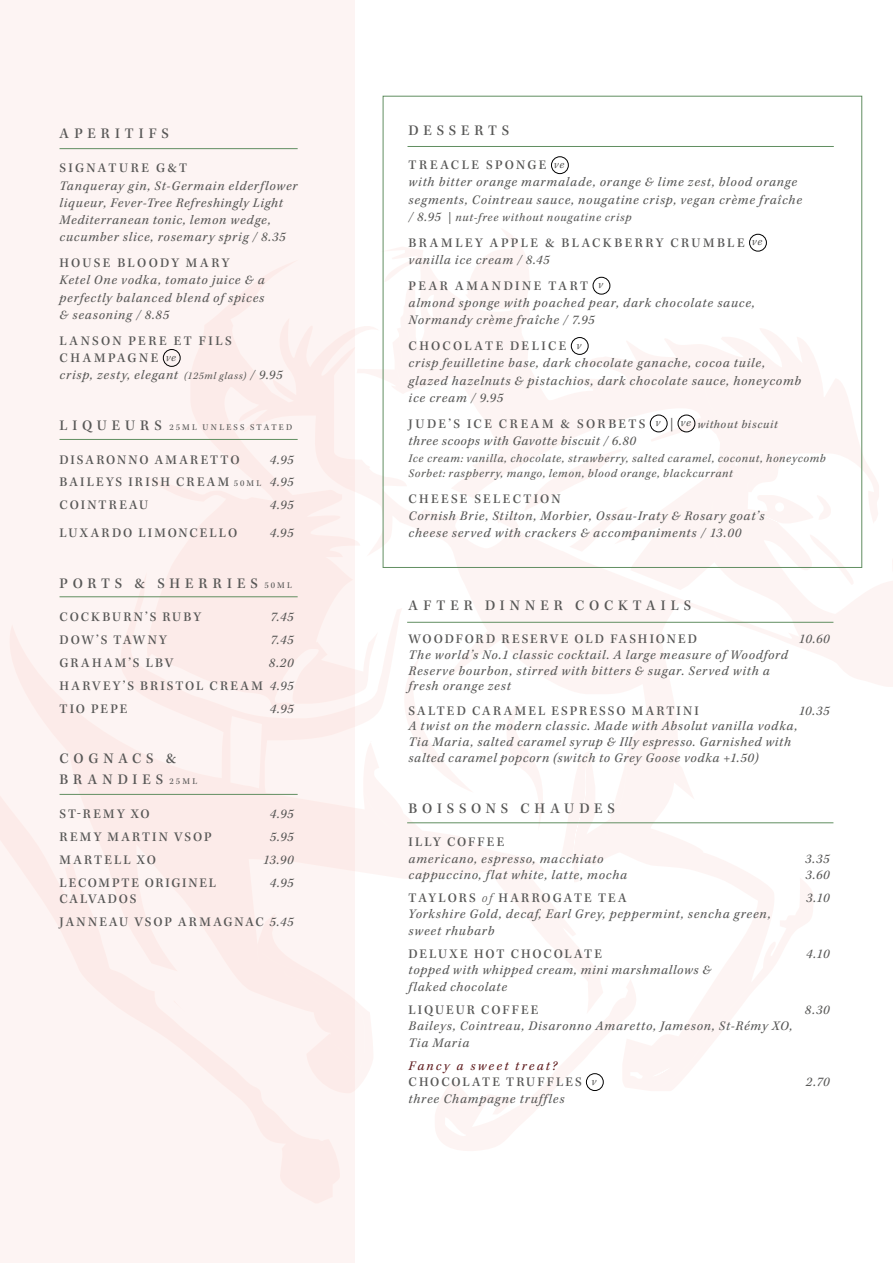
<style>
.page{position:relative;width:893px;height:1263px;background:#fff}
.page>*{position:absolute;margin:0;border:0;box-sizing:border-box;transform-origin:0 0}
.t1{font:500 15px/21px "Kepler Std";letter-spacing:.32em;color:#575756}
.t2{font:italic 13.5px/17.2px "Kepler Std";letter-spacing:.06em;color:#575756}
.t3{font:500 13.5px/23px "Kepler Std";letter-spacing:.155em;color:#575756;text-align:justify}
.t4{font:italic 13.5px/17.2px "Kepler Std";letter-spacing:.04em;color:#575756}
.t5{font:500 13.5px/17.2px "Kepler Std";letter-spacing:.18em;color:#575756}
.t6{font:500 13.5px/17.2px "Kepler Std";letter-spacing:.185em;color:#575756}
.t7{font:italic 13.5px/16.5px "Kepler Std";letter-spacing:.165em;color:#5e1b1d}
.t8{font:500 13.5px "Kepler Std";letter-spacing:.135em;color:#575756}
.t9{font:500 13.5px "Kepler Std";letter-spacing:.175em;color:#575756}
.t10{font:500 13.5px "Kepler Std";letter-spacing:.13em;color:#575756}
.t11{font:italic 12px/15px "Kepler Std";letter-spacing:.06em;color:#585856}
.t12{font:italic 12px "Kepler Std";letter-spacing:.065em;color:#575756}
.t13{font:9px "Kepler Std";letter-spacing:.24em;color:#575756}
.s1{color:#585856}
.s2{font-weight:400;font-style:italic;font-size:11.55px}
.s3{font-weight:400;font-style:italic;color:#585856}
.s4{font-weight:400;font-style:italic;font-size:10.5px;color:#585856}
.s5{font-weight:500;font-size:15px}
.s6{font-weight:400;font-style:italic}
.s7{font-weight:400;font-size:9px}
.s8{font-weight:500;font-style:normal}
.s9{font-size:11.55px}
.s10{font-size:13.5px;color:#585856}
.s11{font-size:12px}
.s12{font-family:"Kepler Std Light Scn It";font-weight:400}
.s13{font-weight:500;font-style:normal;color:#575756}
.s14{font-size:11.55px;color:#575756}
</style>
<div class="page">
<svg style="left:355px;top:228px;width:538px;height:923px"></svg>
<div style="left:0;top:0;width:355px;height:1263px;background:#fdf4f3"></div>
<div style="left:551px;top:157px;width:17px;height:17px;border:1px solid #000;border-radius:50%"></div>
<div style="left:749px;top:234px;width:17px;height:17px;border:1px solid #000;border-radius:50%"></div>
<div style="left:593px;top:277px;width:17px;height:17px;border:1px solid #000;border-radius:50%"></div>
<div style="left:571px;top:337px;width:17px;height:17px;border:1px solid #000;border-radius:50%"></div>
<div style="left:650px;top:415px;width:17px;height:17px;border:1px solid #000;border-radius:50%"></div>
<div style="left:678px;top:415px;width:17px;height:17px;border:1px solid #000;border-radius:50%"></div>
<div style="left:586px;top:1073px;width:17px;height:18px;border:1px solid #000;border-radius:50%"></div>
<div style="left:163px;top:349px;width:17px;height:17px;border:1px solid #000;border-radius:50%"></div>
<hr style="left:60px;top:148px;width:238px;height:1px;background:#618e61">
<hr style="left:407px;top:146px;width:427px;height:1px;background:#618e61">
<hr style="left:407px;top:622px;width:426px;height:1px;background:#618e61">
<hr style="left:407px;top:822px;width:426px;height:1px;background:#618e61">
<hr style="left:60px;top:439px;width:238px;height:1px;background:#618e61">
<hr style="left:60px;top:596px;width:238px;height:1px;background:#618e61">
<hr style="left:60px;top:794px;width:238px;height:1px;background:#618e61">
<p class="t1" style="left:60px;top:124px;width:111px">APERITIFS</p>
<p class="t3" style="left:60px;top:157px;width:129px">SIGNATURE G&amp;T</p>
<p class="t2" style="left:60px;top:177px;width:240px">Tanqueray gin, St-Germain elderflower liqueur, Fever-Tree Refreshingly Light Mediterranean tonic, lemon wedge, cucumber slice, rosemary sprig <span class="s1">/ 8.35</span></p>
<p class="t3" style="left:60px;top:252px;width:171px">HOUSE BLOODY MARY</p>
<p class="t2" style="left:60px;top:272px;width:207px;text-align:justify">Ketel One vodka, tomato juice &amp; a perfectly balanced blend of spices &amp; seasoning <span class="s1">/ 8.85</span></p>
<p class="t5" style="left:60px;top:332px;width:224px">LANSON PERE ET FILS<br>CHAMPAGNE <span class="s2">ve<br></span><span class="s3">crisp, zesty, elegant</span> <span class="s4">(125ml glass)</span> <span class="s3">/ 9.95</span></p>
<p class="t13" style="left:60px;top:422px;width:234px"><span class="s5">LIQUEURS</span> 25ML UNLESS STATED</p>
<p class="t3" style="left:60px;top:448px;width:181px">DISARONNO AMARETTO</p>
<p class="t3" style="left:60px;top:448px;width:235px;text-indent:210px"><span class="s6">4.95<br></span>BAILEYS IRISH CREAM <span class="s7">50ML</span> <span class="s6">4.95<br></span>COINTREAU</p>
<p class="t2" style="left:270px;top:497px;width:25px">4.95</p>
<p class="t3" style="left:60px;top:522px;width:179px">LUXARDO LIMONCELLO</p>
<p class="t2" style="left:270px;top:524px;width:25px">4.95</p>
<p class="t1" style="left:60px;top:573px;width:234px">PORTS &amp; SHERRIES <span class="s7">50ML</span></p>
<p class="t3" style="left:60px;top:606px;width:143px">COCKBURN’S RUBY</p>
<p class="t2" style="left:271px;top:609px;width:24px">7.45</p>
<p class="t10" style="left:60px;top:632px;width:109px">DOW’S TAWNY</p>
<p class="t2" style="left:271px;top:632px;width:24px">7.45</p>
<p class="t9" style="left:60px;top:655px;width:115px">GRAHAM’S LBV</p>
<p class="t3" style="left:60px;top:652px;width:235px;text-indent:209px"><span class="s6">8.20<br></span>HARVEY’S BRISTOL CREAM <span class="s6">4.95<br></span>TIO PEPE</p>
<p class="t2" style="left:270px;top:700px;width:25px">4.95</p>
<p class="t1" style="left:60px;top:749px;width:139px">COGNACS &amp;<br>BRANDIES <span class="s7">25ML</span></p>
<p class="t3" style="left:60px;top:803px;width:92px">ST-REMY XO</p>
<p class="t2" style="left:270px;top:806px;width:25px">4.95</p>
<p class="t3" style="left:60px;top:826px;width:154px">REMY MARTIN VSOP</p>
<p class="t2" style="left:270px;top:828px;width:25px">5.95</p>
<p class="t3" style="left:60px;top:849px;width:98px">MARTELL XO</p>
<p class="t2" style="left:263px;top:851px;width:32px">13.90</p>
<p class="t8" style="left:60px;top:875px;width:158px">LECOMPTE ORIGINEL</p>
<p class="t2" style="left:270px;top:874px;width:25px">4.95</p>
<p class="t3" style="left:60px;top:888px;width:235px">CALVADOS<br>JANNEAU VSOP ARMAGNAC <span class="s6">5.45</span></p>
<p class="t1" style="left:409px;top:120px;width:102px">DESSERTS</p>
<p class="t2" style="left:409px;top:157px;width:395px"><span class="s8">TREACLE SPONGE</span> <span class="s9">ve<br></span>with bitter orange marmalade, orange &amp; lime zest, blood orange segments, Cointreau sauce, nougatine crisp, vegan crème fraîche</p>
<p class="t12" style="left:409px;top:210px;width:224px"><span class="s10">/ 8.95</span> | nut-free without nougatine crisp</p>
<p class="t6" style="left:409px;top:234px;width:355px">BRAMLEY APPLE &amp; BLACKBERRY CRUMBLE <span class="s2">ve </span><span class="s6">vanilla ice cream /</span> <span class="s3">8.45</span></p>
<p class="t2" style="left:409px;top:277px;width:348px"><span class="s8">PEAR AMANDINE TART</span> <span class="s9">v<br></span>almond sponge with poached pear, dark chocolate sauce,<br>Normandy crème fraîche <span class="s1">/ 7.95</span></p>
<p class="t2" style="left:409px;top:338px;width:394px"><span class="s8">CHOCOLATE DELICE</span> <span class="s9">v<br></span>crisp feuilletine base, dark chocolate ganache, cocoa tuile, glazed hazelnuts &amp; pistachios, dark chocolate sauce, honeycomb ice cream <span class="s1">/ 9.95</span></p>
<p class="t4" style="left:409px;top:415px;width:371px"><span class="s8">JUDE’S ICE CREAM &amp; SORBETS</span> <span class="s9">v</span> | <span class="s9">ve</span> <span class="s11">without biscuit </span>three scoops with Gavotte biscuit / <span class="s1">6.80</span></p>
<p class="t11" style="left:409px;top:451px;width:419px">Ice cream: vanilla, chocolate, strawberry, salted caramel, coconut, honeycomb<br>Sorbet: raspberry, mango, lemon, blood orange, blackcurrant</p>
<p class="t3" style="left:409px;top:487px;width:153px">CHEESE SELECTION</p>
<p class="t2" style="left:409px;top:507px;width:357px">Cornish Brie, Stilton, Morbier, Ossau-Iraty &amp; Rosary goat’s cheese served with crackers &amp; accompaniments / 13.00</p>
<p class="t1" style="left:409px;top:596px;width:284px">AFTER DINNER COCKTAILS</p>
<p class="t3" style="left:409px;top:628px;width:290px">WOODFORD RESERVE OLD FASHIONED</p>
<p class="t2" style="left:799px;top:631px;width:32px">10.60</p>
<p class="t2" style="left:409px;top:647px;width:381px;line-height:15.8px">The world’s No.1 classic cocktail. A large measure of Woodford<br>Reserve bourbon, stirred with bitters &amp; sugar. Served with a fresh orange zest</p>
<p class="t3" style="left:409px;top:699px;width:292px">SALTED CARAMEL ESPRESSO MARTINI</p>
<p class="t2" style="left:799px;top:702px;width:32px">10.35</p>
<p class="t2" style="left:409px;top:719px;width:390px;line-height:15.8px">A twist on the modern classic. Made with Absolut vanilla vodka,<br>Tia Maria, salted caramel syrup &amp; Illy espresso. Garnished with salted caramel popcorn (switch to Grey Goose vodka +1.50)</p>
<p class="t1" style="left:409px;top:798px;width:208px">BOISSONS CHAUDES</p>
<p class="t3" style="left:409px;top:831px;width:97px">ILLY COFFEE</p>
<p class="t2" style="left:409px;top:850px;width:197px">americano, espresso, macchiato</p>
<p class="t2" style="left:805px;top:850px;width:26px">3.35</p>
<p class="t2" style="left:409px;top:867px;width:220px">cappuccino, flat white, latte, mocha</p>
<p class="t2" style="left:805px;top:867px;width:26px">3.60</p>
<p class="t3" style="left:409px;top:887px;width:219px">TAYLORS <span class="s12">of</span> HARROGATE TEA</p>
<p class="t2" style="left:806px;top:890px;width:25px">3.10</p>
<p class="t2" style="left:409px;top:906px;width:364px;line-height:16.5px">Yorkshire Gold, decaf, Earl Grey, peppermint, sencha green, sweet rhubarb</p>
<p class="t3" style="left:409px;top:943px;width:195px">DELUXE HOT CHOCOLATE</p>
<p class="t2" style="left:806px;top:945px;width:25px">4.10</p>
<p class="t2" style="left:409px;top:962px;width:304px;line-height:16.5px">topped with whipped cream, mini marshmallows &amp; flaked chocolate</p>
<p class="t3" style="left:409px;top:998px;width:131px">LIQUEUR COFFEE</p>
<p class="t2" style="left:805px;top:1001px;width:26px">8.30</p>
<p class="t2" style="left:409px;top:1018px;width:385px;line-height:16.5px">Baileys, Cointreau, Disaronno Amaretto, Jameson, St-Rémy XO,<br>Tia Maria</p>
<p class="t7" style="left:409px;top:1058px;width:189px">Fancy a sweet treat?<br><span class="s13">CHOCOLATE TRUFFLES</span> <span class="s14">v</span></p>
<p class="t2" style="left:806px;top:1074px;width:25px">2.70</p>
<p class="t2" style="left:409px;top:1090px;width:157px">three Champagne truffles</p>
</div>
